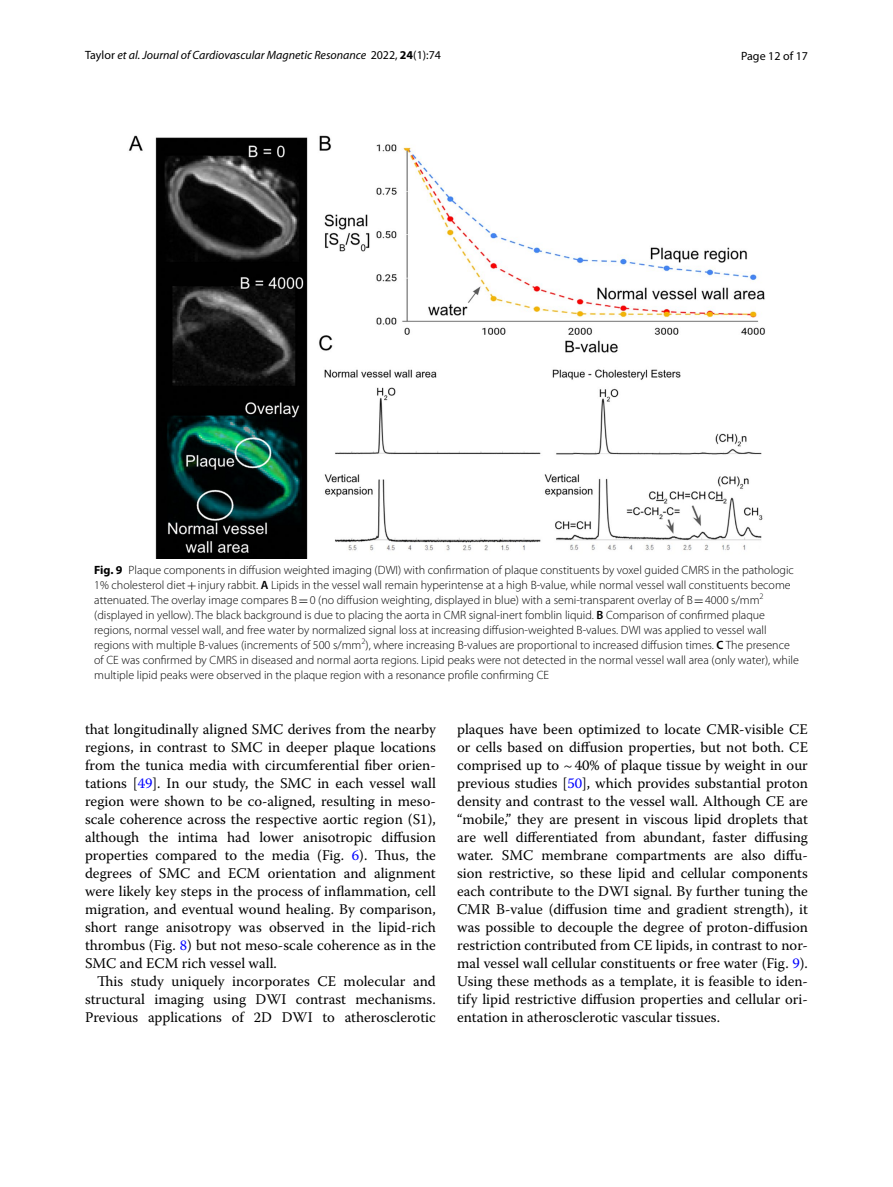
<style>
.page{position:relative;width:893px;height:1187px;background:#fff}
.page>*{position:absolute;margin:0;border:0;box-sizing:border-box;transform-origin:0 0}
.t1{font:14.7px/18px "Warnock Pro";color:#000;text-align:justify}
.t2{font:300 12px/15px "Myriad Pro";color:#000}
.t3{font:italic 12px "Myriad Pro";color:#000}
.t4{font:12px "Myriad Pro";color:#000}
.s1{font-style:normal}
.s2{font-weight:700;font-style:normal}
.s3{font-weight:700}
.s4{font-family:"MTSY";font-weight:400}
.s5{font-weight:600}
.s6{color:#00f}
</style>
<div class="page">
<img style="left:128px;top:135px;width:637px;height:423px">
<p class="t3" style="left:85px;top:48px;width:357px"><span class="s1">Taylor</span> et al. Journal of Cardiovascular Magnetic Resonance <span class="s1">2022,</span> <span class="s2">24</span><span class="s1">(1):74</span></p>
<p class="t4" style="left:741px;top:48px;width:68px">Page 12 of 17</p>
<p class="t2" style="left:94px;top:562px;width:706px"><span class="s3">Fig. 9</span> Plaque components in diffusion weighted imaging (DWI) with confirmation of plaque constituents by voxel guided CMRS in the pathologic 1% cholesterol diet<span class="s4">+</span>injury rabbit. <span class="s5">A</span> Lipids in the vessel wall remain hyperintense at a high B-value, while normal vessel wall constituents become attenuated. The overlay image compares B<span class="s4">=</span>0 (no diffusion weighting, displayed in blue) with a semi-transparent overlay of B<span class="s4">=</span>4000 s/mm<sup>2 </sup>(displayed in yellow). The black background is due to placing the aorta in CMR signal-inert fomblin liquid. <span class="s5">B</span> Comparison of confirmed plaque regions, normal vessel wall, and free water by normalized signal loss at increasing diffusion-weighted B-values. DWI was applied to vessel wall regions with multiple B-values (increments of 500 s/mm<sup>2</sup>), where increasing B-values are proportional to increased diffusion times. <span class="s5">C</span> The presence of CE was confirmed by CMRS in diseased and normal aorta regions. Lipid peaks were not detected in the normal vessel wall area (only water), while multiple lipid peaks were observed in the plaque region with a resonance profile confirming CE</p>
<p class="t1" style="left:85px;top:720px;width:352px">that longitudinally aligned SMC derives from the nearby regions, in contrast to SMC in deeper plaque locations from the tunica media with circumferential fiber orien&shy;tations [<span class="s6">49</span>]. In our study, the SMC in each vessel wall region were shown to be co-aligned, resulting in meso&shy;scale coherence across the respective aortic region (S1), although the intima had lower anisotropic diffusion properties compared to the media (Fig. <span class="s6">6</span>). Thus, the degrees of SMC and ECM orientation and alignment were likely key steps in the process of inflammation, cell migration, and eventual wound healing. By comparison, short range anisotropy was observed in the lipid-rich thrombus (Fig. <span class="s6">8</span>) but not meso-scale coherence as in the SMC and ECM rich vessel wall.</p>
<p class="t1" style="left:85px;top:971px;width:352px;text-indent:12px">This study uniquely incorporates CE molecular and structural imaging using DWI contrast mechanisms.<br>Previous applications of 2D DWI to atherosclerotic</p>
<p class="t1" style="left:457px;top:719px;width:352px">plaques have been optimized to locate CMR-visible CE or cells based on diffusion properties, but not both. CE comprised up to ~40% of plaque tissue by weight in our previous studies [<span class="s6">50</span>], which provides substantial proton density and contrast to the vessel wall. Although CE are “mobile,” they are present in viscous lipid droplets that are well differentiated from abundant, faster diffusing water. SMC membrane compartments are also diffu&shy;sion restrictive, so these lipid and cellular components each contribute to the DWI signal. By further tuning the CMR B-value (diffusion time and gradient strength), it was possible to decouple the degree of proton-diffusion restriction contributed from CE lipids, in contrast to nor&shy;mal vessel wall cellular constituents or free water (Fig. <span class="s6">9</span>).<br>Using these methods as a template, it is feasible to iden&shy;tify lipid restrictive diffusion properties and cellular ori&shy;entation in atherosclerotic vascular tissues.</p>
</div>
